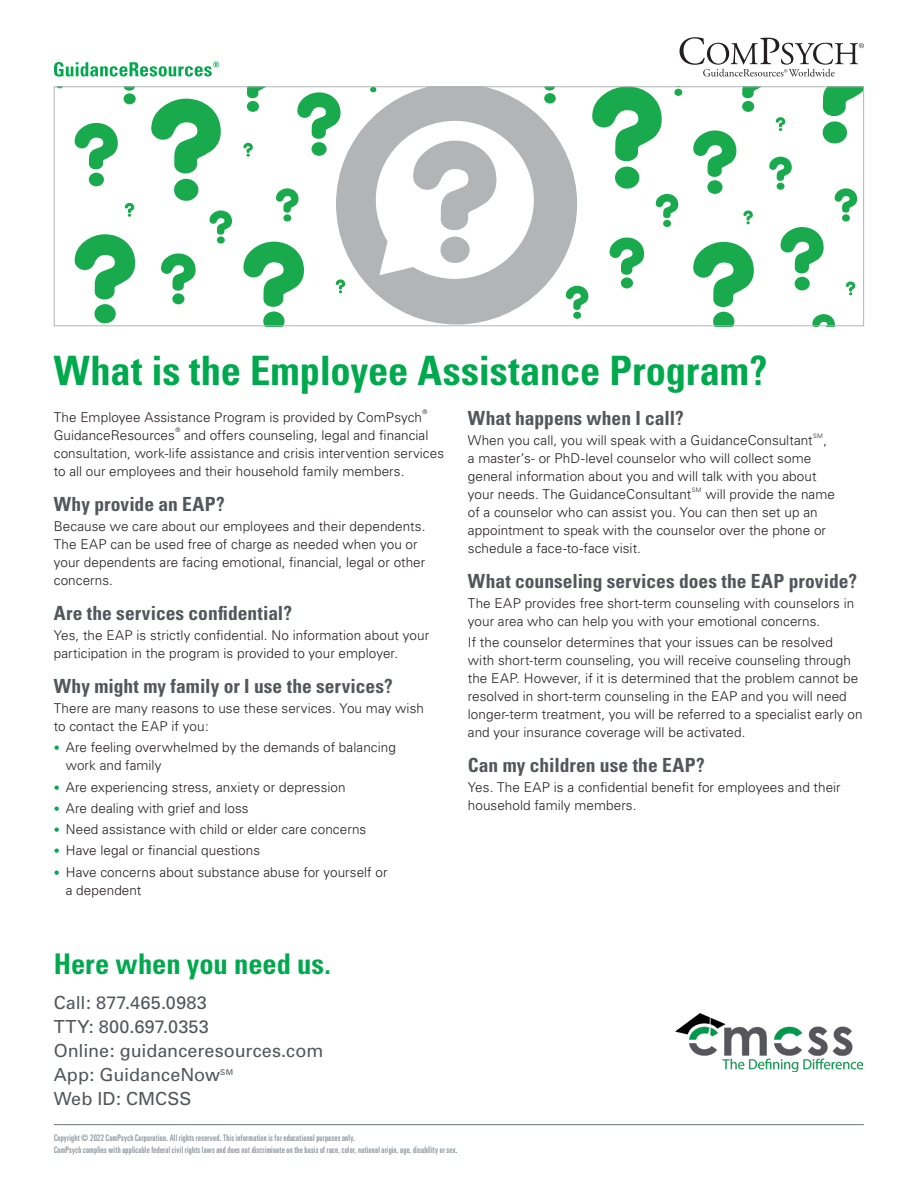
<style>
.page{position:relative;width:918px;height:1188px;background:#fff}
.page>*{position:absolute;margin:0;border:0;box-sizing:border-box;transform-origin:0 0}
.t1{font:700 condensed 40.5px "Univers";letter-spacing:-.005em;color:#00a94d}
.Call_to_action{font:700 condensed 28.5px "Univers";letter-spacing:-.005em;color:#00a94d}
.t2{font:700 condensed 19.5px "Univers";color:#53565a}
.contact_info{font:18px "Univers";color:#53565a}
.contact_info-2{font:18px "Univers";letter-spacing:.02em;color:#53565a}
.Body_Copy{font:300 13.5px/18px "Univers";letter-spacing:.005em;color:#231f20}
.t3{font:ultra-condensed 9px/12px "Univers";letter-spacing:.03em;color:#89939a}
.contact_info-3{font:7.8px "Univers";color:#53565a}
.Body_Copy-2{font:300 6.15px "Univers";color:#231f20}
.s1{font-size:12px;color:#00a94d}
</style>
<div class="page">
<hr style="left:54px;top:1124px;width:810px;height:1px;background:#6a747b">
<svg style="left:58px;top:88px;width:278px;height:236px"></svg>
<svg style="left:336px;top:100px;width:28px;height:194px;fill:#b2b4b5"></svg>
<svg style="left:364px;top:88px;width:498px;height:236px"></svg>
<div style="left:54px;top:86px;width:810px;height:240px;border:1px solid #b1b4b5"></div>
<svg style="left:54px;top:62px;width:165px;height:15px"></svg>
<svg style="left:680px;top:37px;width:184px;height:40px"></svg>
<img style="left:675px;top:1013px;width:187px;height:59px">
<p class="t1" style="left:54px;top:345px;width:715px">What is the Employee Assistance Program?</p>
<p class="Body_Copy" style="left:54px;top:408px;width:370px">The Employee Assistance Program is provided by ComPsych</p>
<p class="Body_Copy-2" style="left:423px;top:408px;width:6px">®</p>
<p class="t2" style="left:468px;top:406px;width:217px">What happens when I call?</p>
<p class="Body_Copy" style="left:468px;top:431px;width:346px">When you call, you will speak with a GuidanceConsultant</p>
<p class="Body_Copy-2" style="left:813px;top:432px;width:11px">SM</p>
<p class="Body_Copy-2" style="left:175px;top:426px;width:6px">®</p>
<p class="Body_Copy" style="left:54px;top:426px;width:392px;text-indent:130px">and offers counseling, legal and financial consultation, work-life assistance and crisis intervention services to all our employees and their household family members.</p>
<p class="t2" style="left:54px;top:492px;width:173px">Why provide an EAP?</p>
<p class="Body_Copy" style="left:54px;top:517px;width:373px">Because we care about our employees and their dependents.<br>The EAP can be used free of charge as needed when you or your dependents are facing emotional, financial, legal or other concerns.</p>
<p class="t2" style="left:54px;top:601px;width:240px">Are the services confidential?</p>
<p class="Body_Copy" style="left:54px;top:626px;width:377px">Yes, the EAP is strictly confidential. No information about your participation in the program is provided to your employer.</p>
<p class="t2" style="left:54px;top:674px;width:341px">Why might my family or I use the services?</p>
<p class="Body_Copy" style="left:54px;top:699px;width:372px">There are many reasons to use these services. You may wish to contact the EAP if you:</p>
<p class="Body_Copy" style="left:66px;top:739px;width:332px;text-indent:-12px"><span class="s1">•</span> Are feeling overwhelmed by the demands of balancing work and family</p>
<p class="Body_Copy" style="left:54px;top:778px;width:293px"><span class="s1">•</span> Are experiencing stress, anxiety or depression</p>
<p class="Body_Copy" style="left:54px;top:799px;width:196px"><span class="s1">•</span> Are dealing with grief and loss</p>
<p class="Body_Copy" style="left:54px;top:820px;width:314px"><span class="s1">•</span> Need assistance with child or elder care concerns</p>
<p class="Body_Copy" style="left:54px;top:842px;width:208px"><span class="s1">•</span> Have legal or financial questions</p>
<p class="Body_Copy" style="left:66px;top:863px;width:323px;text-indent:-12px"><span class="s1">•</span> Have concerns about substance abuse for yourself or a dependent</p>
<p class="Body_Copy" style="left:54px;top:426px;width:123px">GuidanceResources</p>
<p class="Body_Copy" style="left:824px;top:431px;width:5px">,</p>
<p class="Body_Copy" style="left:468px;top:449px;width:350px">a master’s- or PhD-level counselor who will collect some general information about you and will talk with you about your needs. The GuidanceConsultant</p>
<p class="Body_Copy-2" style="left:692px;top:486px;width:11px">SM</p>
<p class="Body_Copy" style="left:468px;top:485px;width:369px;text-indent:237px">will provide the name of a counselor who can assist you. You can then set up an appointment to speak with the counselor over the phone or schedule a face-to-face visit.</p>
<p class="t2" style="left:468px;top:569px;width:391px">What counseling services does the EAP provide?</p>
<p class="Body_Copy" style="left:468px;top:594px;width:388px">The EAP provides free short-term counseling with counselors in your area who can help you with your emotional concerns.</p>
<p class="Body_Copy" style="left:468px;top:633px;width:396px">If the counselor determines that your issues can be resolved<br>with short-term counseling, you will receive counseling through the EAP. However, if it is determined that the problem cannot be resolved in short-term counseling in the EAP and you will need longer-term treatment, you will be referred to a specialist early on and your insurance coverage will be activated.</p>
<p class="t2" style="left:468px;top:753px;width:238px">Can my children use the EAP?</p>
<p class="Body_Copy" style="left:468px;top:779px;width:374px">Yes. The EAP is a confidential benefit for employees and their household family members.</p>
<p class="Call_to_action" style="left:54px;top:947px;width:279px">Here when you need us.</p>
<p class="contact_info" style="left:54px;top:992px;width:155px">Call: 877.465.0983</p>
<p class="contact_info-2" style="left:54px;top:1016px;width:157px">TTY: 800.697.0353</p>
<p class="contact_info" style="left:54px;top:1040px;width:271px">Online: guidanceresources.com</p>
<p class="contact_info" style="left:54px;top:1064px;width:168px">App: GuidanceNow</p>
<p class="contact_info-3" style="left:220px;top:1068px;width:14px">SM</p>
<p class="contact_info" style="left:54px;top:1088px;width:139px">Web ID: CMCSS</p>
<p class="t3" style="left:54px;top:1132px;width:405px">Copyright © 2022 ComPsych Corporation. All rights reserved. This information is for educational purposes only.<br>ComPsych complies with applicable federal civil rights laws and does not discriminate on the basis of race, color, national origin, age, disability or sex.</p>
</div>
